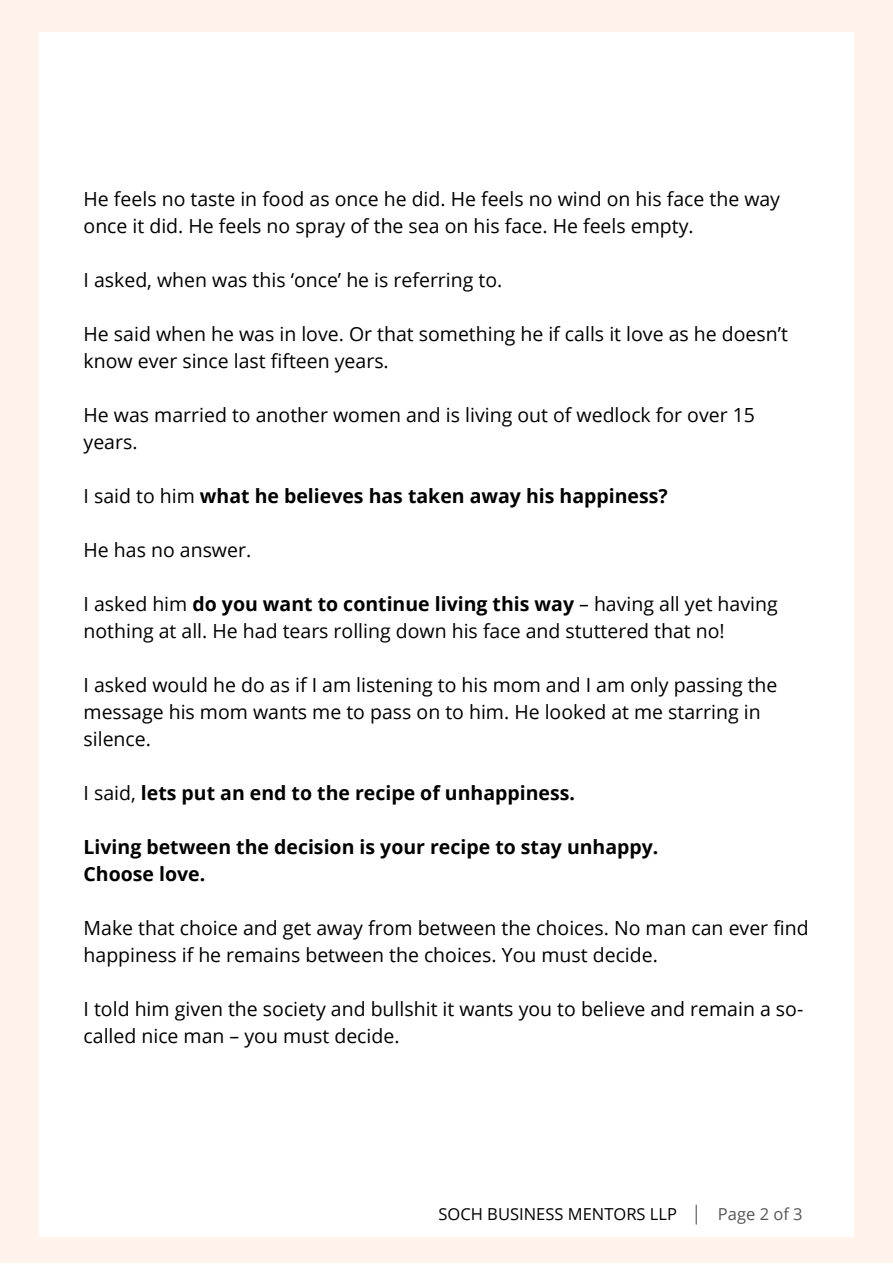
<style>
.page{position:relative;width:893px;height:1264px;background:#fff}
.page>*{position:absolute;margin:0;border:0;box-sizing:border-box;transform-origin:0 0}
.t1{font:19.5px/27px "Open Sans";color:#000}
.t2{font:700 19.5px/27px "Open Sans";color:#000}
.t3{font:16.5px "Open Sans";color:#000}
.t4{font:16.5px "Open Sans";color:#575757}
.s1{font-weight:400}
.s2{font-weight:700}
</style>
<div class="page">
<div style="left:0;top:0;width:892px;height:1262px;background:#fff3eb"></div>
<div style="left:39px;top:33px;width:814px;height:1203px;background:#fff"></div>
<svg style="left:695px;top:1205px;width:1px;height:19px"></svg>
<p class="t1" style="left:84px;top:185px;width:698px">He feels no taste in food as once he did. He feels no wind on his face the way once it did. He feels no spray of the sea on his face. He feels empty.</p>
<p class="t1" style="left:84px;top:266px;width:420px">I asked, when was this ‘once’ he is referring to.</p>
<p class="t1" style="left:84px;top:320px;width:705px">He said when he was in love. Or that something he if calls it love as he doesn’t know ever since last fifteen years.</p>
<p class="t1" style="left:84px;top:401px;width:673px">He was married to another women and is living out of wedlock for over 15 years.</p>
<p class="t2" style="left:84px;top:482px;width:585px"><span class="s1">I said to him</span> what he believes has taken away his happiness?</p>
<p class="t1" style="left:84px;top:536px;width:169px">He has no answer.</p>
<p class="t1" style="left:84px;top:590px;width:695px">I asked him <span class="s2">do you want to continue living this way</span> – having all yet having nothing at all. He had tears rolling down his face and stuttered that no!</p>
<p class="t1" style="left:84px;top:671px;width:695px">I asked would he do as if I am listening to his mom and I am only passing the message his mom wants me to pass on to him. He looked at me starring in silence.</p>
<p class="t2" style="left:84px;top:778px;width:493px"><span class="s1">I said,</span> lets put an end to the recipe of unhappiness.</p>
<p class="t2" style="left:84px;top:832px;width:576px">Living between the decision is your recipe to stay unhappy.<br>Choose love.</p>
<p class="t1" style="left:84px;top:913px;width:726px">Make that choice and get away from between the choices. No man can ever find happiness if he remains between the choices. You must decide.</p>
<p class="t1" style="left:84px;top:994px;width:721px">I told him given the society and bullshit it wants you to believe and remain a so&shy;called nice man – you must decide.</p>
<p class="t3" style="left:438px;top:1202px;width:240px">SOCH BUSINESS MENTORS LLP</p>
<p class="t4" style="left:718px;top:1202px;width:86px">Page 2 of 3</p>
</div>
